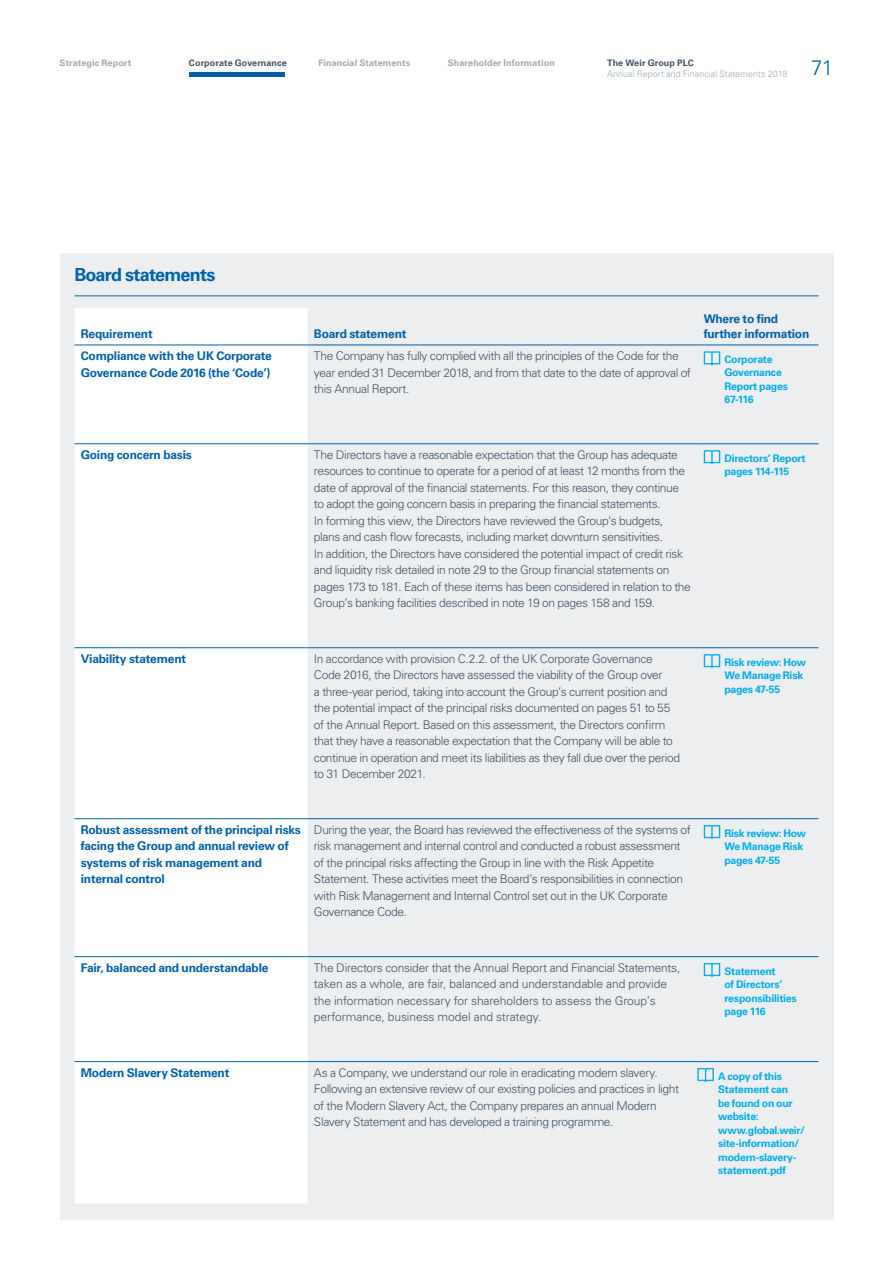
<style>
.page{position:relative;width:893px;height:1263px;background:#fff}
.page>*{position:absolute;margin:0;border:0;box-sizing:border-box;transform-origin:0 0}
.t1{font:300 21px "Univers LT Pro 45";color:#0060a8}
.t2{font:700 18px "Univers LT Pro 65";letter-spacing:-.045em;color:#0060a8}
.t3{font:300 12px/16.5px "Univers LT Pro 45";letter-spacing:-.03em;color:#415464}
.t4{font:700 12px/16.5px "Univers LT Pro 65";letter-spacing:-.02em;color:#0060a8}
.t5{font:300 12px/16.5px "Univers LT Pro 45";letter-spacing:-.01em;color:#415464}
.t6{font:700 10.5px/13.5px "Univers LT Pro 65";letter-spacing:-.025em;color:#00ade9}
.t7{font:700 9px "Univers LT Pro 65";letter-spacing:.01em;color:#a0a9b2}
.t8{font:300 9px "Univers LT Pro 45";color:#a0a9b2}
.t9{font:700 9px "Univers LT Pro 65";letter-spacing:.01em;color:#415464}
</style>
<div class="page">
<div style="left:60px;top:253px;width:773px;height:967px;background:#eceef0"></div>
<hr style="left:74px;top:296px;width:745px;height:1px;background:#0060a8">
<div style="left:74px;top:308px;width:234px;height:895px;background:#fff"></div>
<hr style="left:308px;top:443px;width:389px;height:1px;background:#0060a8">
<hr style="left:308px;top:647px;width:389px;height:1px;background:#0060a8">
<hr style="left:308px;top:818px;width:389px;height:1px;background:#0060a8">
<hr style="left:308px;top:956px;width:389px;height:1px;background:#0060a8">
<hr style="left:74px;top:345px;width:234px;height:1px;background:#0060a8">
<hr style="left:308px;top:345px;width:389px;height:1px;background:#0060a8">
<hr style="left:697px;top:345px;width:122px;height:1px;background:#0060a8">
<hr style="left:74px;top:443px;width:234px;height:1px;background:#0060a8">
<hr style="left:697px;top:443px;width:122px;height:1px;background:#0060a8">
<hr style="left:74px;top:647px;width:234px;height:1px;background:#0060a8">
<hr style="left:697px;top:647px;width:122px;height:1px;background:#0060a8">
<hr style="left:74px;top:818px;width:234px;height:1px;background:#0060a8">
<hr style="left:697px;top:818px;width:122px;height:1px;background:#0060a8">
<hr style="left:74px;top:956px;width:234px;height:1px;background:#0060a8">
<hr style="left:697px;top:956px;width:122px;height:1px;background:#0060a8">
<hr style="left:74px;top:1061px;width:234px;height:1px;background:#0060a8">
<hr style="left:308px;top:1061px;width:389px;height:1px;background:#0060a8">
<hr style="left:697px;top:1061px;width:122px;height:1px;background:#0060a8">
<svg style="left:704px;top:351px;width:16px;height:14px"></svg>
<svg style="left:704px;top:450px;width:16px;height:14px"></svg>
<svg style="left:704px;top:654px;width:16px;height:14px"></svg>
<svg style="left:704px;top:825px;width:16px;height:14px"></svg>
<svg style="left:704px;top:963px;width:16px;height:14px"></svg>
<svg style="left:697px;top:1068px;width:17px;height:14px"></svg>
<div style="left:189px;top:72px;width:96px;height:5px;background:#0060a8"></div>
<p class="t7" style="left:60px;top:57px;width:73px">Strategic Report</p>
<p class="t9" style="left:189px;top:57px;width:99px">Corporate Governance</p>
<p class="t7" style="left:318px;top:57px;width:93px">Financial Statements</p>
<p class="t7" style="left:448px;top:57px;width:108px">Shareholder Information</p>
<p class="t9" style="left:607px;top:57px;width:88px">The Weir Group PLC</p>
<p class="t8" style="left:607px;top:67px;width:182px">Annual Report and Financial Statements 2018</p>
<h1 class="t1" style="left:811px;top:54px;width:24px">71</h1>
<h2 class="t2" style="left:74px;top:262px;width:142px">Board statements</h2>
<p class="t4" style="left:81px;top:324px;width:73px">Requirement</p>
<p class="t4" style="left:314px;top:324px;width:94px">Board statement</p>
<p class="t4" style="left:704px;top:311px;width:107px;line-height:14.4px">Where to find further information</p>
<p class="t4" style="left:81px;top:347px;width:193px">Compliance with the UK Corporate<br>Governance Code 2016 (the ‘Code’)</p>
<p class="t3" style="left:314px;top:347px;width:378px">The Company has fully complied with all the principles of the Code for the year ended 31 December 2018, and from that date to the date of approval of this Annual Report.</p>
<p class="t6" style="left:724px;top:352px;width:65px">Corporate<br>Governance<br>Report pages<br>67-116</p>
<p class="t4" style="left:81px;top:446px;width:113px">Going concern basis</p>
<p class="t3" style="left:314px;top:446px;width:378px">The Directors have a reasonable expectation that the Group has adequate resources to continue to operate for a period of at least 12 months from the date of approval of the financial statements. For this reason, they continue to adopt the going concern basis in preparing the financial statements.<br>In forming this view, the Directors have reviewed the Group’s budgets, plans and cash flow forecasts, including market downturn sensitivities.<br>In addition, the Directors have considered the potential impact of credit risk and liquidity risk detailed in note 29 to the Group financial statements on pages 173 to 181. Each of these items has been considered in relation to the Group’s banking facilities described in note 19 on pages 158 and 159.</p>
<p class="t6" style="left:724px;top:451px;width:83px">Directors’ Report pages 114-115</p>
<p class="t4" style="left:81px;top:650px;width:107px">Viability statement</p>
<p class="t3" style="left:314px;top:650px;width:368px">In accordance with provision C.2.2. of the UK Corporate Governance Code 2016, the Directors have assessed the viability of the Group over<br>a three-year period, taking into account the Group’s current position and the potential impact of the principal risks documented on pages 51 to 55 of the Annual Report. Based on this assessment, the Directors confirm that they have a reasonable expectation that the Company will be able to continue in operation and meet its liabilities as they fall due over the period to 31 December 2021.</p>
<p class="t6" style="left:724px;top:655px;width:83px">Risk review: How<br>We Manage Risk pages 47-55</p>
<p class="t4" style="left:81px;top:821px;width:222px">Robust assessment of the principal risks facing the Group and annual review of systems of risk management and internal control</p>
<p class="t3" style="left:314px;top:821px;width:378px">During the year, the Board has reviewed the effectiveness of the systems of risk management and internal control and conducted a robust assessment of the principal risks affecting the Group in line with the Risk Appetite Statement. These activities meet the Board’s responsibilities in connection with Risk Management and Internal Control set out in the UK Corporate Governance Code.</p>
<p class="t6" style="left:724px;top:826px;width:83px">Risk review: How<br>We Manage Risk pages 47-55</p>
<p class="t4" style="left:81px;top:958px;width:189px">Fair, balanced and understandable</p>
<p class="t5" style="left:314px;top:959px;width:368px">The Directors consider that the Annual Report and Financial Statements, taken as a whole, are fair, balanced and understandable and provide the information necessary for shareholders to assess the Group’s performance, business model and strategy.</p>
<p class="t6" style="left:724px;top:963px;width:74px">Statement<br>of Directors’ responsibilities page 116</p>
<p class="t4" style="left:81px;top:1063px;width:150px">Modern Slavery Statement</p>
<p class="t3" style="left:314px;top:1064px;width:367px">As a Company, we understand our role in eradicating modern slavery.<br>Following an extensive review of our existing policies and practices in light of the Modern Slavery Act, the Company prepares an annual Modern Slavery Statement and has developed a training programme.</p>
<p class="t6" style="left:718px;top:1068px;width:88px">A copy of this<br>Statement can<br>be found on our website: www.global.weir/ site-information/ modern-slavery&shy;statement.pdf</p>
</div>
